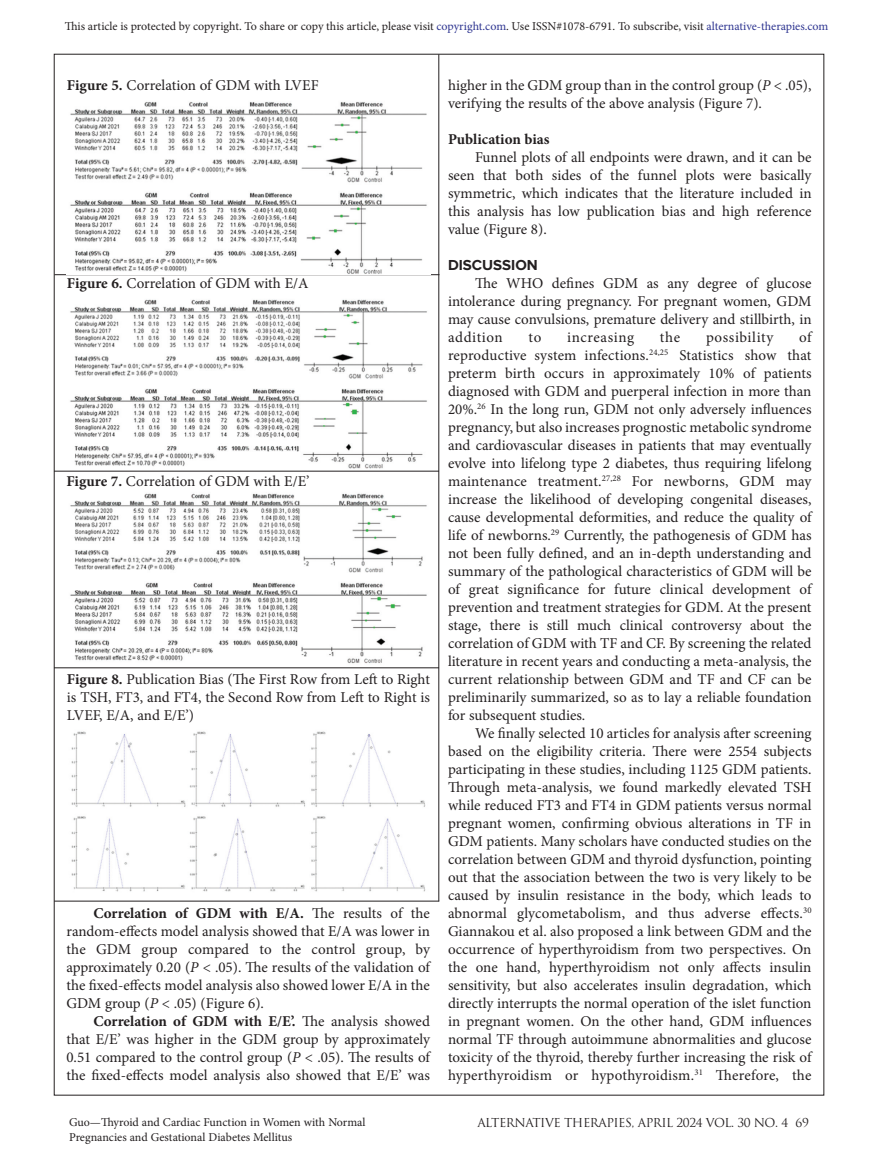
<style>
.page{position:relative;width:878px;height:1175px;background:#fff}
.page>*{position:absolute;margin:0;border:0;box-sizing:border-box;transform-origin:0 0}
.t1{font:15px/18px "Minion Pro";color:#231f20;text-align:justify}
.t2{font:15px "Minion Pro";letter-spacing:.04em;color:#231f20}
.t3{font:700 15px "Minion Pro";color:#231f20}
.t4{font:700 15px "Proxima Nova";color:#231f20}
.Article_Footer_Title{font:12px/14.4px "Minion Pro";color:#231f20}
.Issue___Volume{font:12px "Trajan Pro";letter-spacing:-.04em;color:#231f20}
.s1{color:#2d3490}
.s2{font-weight:700}
.s3{font-style:italic}
</style>
<div class="page">
<hr style="left:54px;top:274px;width:385px;height:1px;background:#231f20">
<img style="left:67px;top:102px;width:363px;height:173px">
<img style="left:67px;top:299px;width:363px;height:172px">
<img style="left:67px;top:493px;width:363px;height:176px">
<img style="left:71px;top:731px;width:355px;height:161px">
<hr style="left:438px;top:54px;width:1px;height:847px;background:#231f20">
<hr style="left:54px;top:471px;width:385px;height:1px;background:#231f20">
<hr style="left:54px;top:667px;width:385px;height:1px;background:#231f20">
<hr style="left:54px;top:900px;width:385px;height:1px;background:#231f20">
<p class="Article_Footer_Title" style="left:65px;top:19px;width:765px">This article is protected by copyright. To share or copy this article, please visit <span class="s1">copyright.com</span>. Use ISSN#1078-6791. To subscribe, visit <span class="s1">alternative-therapies.com</span></p>
<p class="t1" style="left:67px;top:76px;width:253px"><span class="s2">Figure 5.</span> Correlation of GDM with LVEF</p>
<p class="t1" style="left:67px;top:274px;width:243px"><span class="s2">Figure 6.</span> Correlation of GDM with E/A</p>
<p class="t1" style="left:66px;top:472px;width:244px"><span class="s2">Figure 7.</span> Correlation of GDM with E/E’</p>
<p class="t1" style="left:67px;top:670px;width:364px"><span class="s2">Figure 8.</span> Publication Bias (The First Row from Left to Right is TSH, FT3, and FT4, the Second Row from Left to Right is LVEF, E/A, and E/E’)</p>
<p class="t1" style="left:66px;top:904px;width:365px;text-indent:27px"><span class="s2">Correlation of GDM with E/A.</span> The results of the random-effects model analysis showed that E/A was lower in the GDM group compared to the control group, by approximately 0.20 (<span class="s3">P</span> &lt; .05). The results of the validation of the fixed-effects model analysis also showed lower E/A in the GDM group (<span class="s3">P</span> &lt; .05) (Figure 6).</p>
<p class="t1" style="left:66px;top:1012px;width:365px;text-indent:27px"><span class="s2">Correlation of GDM with E/E’.</span> The analysis showed that E/E’ was higher in the GDM group by approximately 0.51 compared to the control group (<span class="s3">P</span> &lt; .05). The results of the fixed-effects model analysis also showed that E/E’ was</p>
<p class="t1" style="left:448px;top:76px;width:365px">higher in the GDM group than in the control group (<span class="s3">P</span> &lt; .05), verifying the results of the above analysis (Figure 7).</p>
<p class="t3" style="left:448px;top:129px;width:103px">Publication bias</p>
<p class="t1" style="left:448px;top:148px;width:365px;text-indent:27px">Funnel plots of all endpoints were drawn, and it can be seen that both sides of the funnel plots were basically symmetric, which indicates that the literature included in this analysis has low publication bias and high reference value (Figure 8).</p>
<p class="t4" style="left:448px;top:256px;width:91px">DISCUSSION</p>
<p class="t1" style="left:448px;top:274px;width:365px;text-indent:27px">The WHO defines GDM as any degree of glucose intolerance during pregnancy. For pregnant women, GDM may cause convulsions, premature delivery and stillbirth, in addition</p>
<p class="t1" style="left:448px;top:328px;width:365px;text-indent:351px">of reproductive system infections.<sup>24,25</sup> Statistics show that preterm birth occurs in approximately 10% of patients diagnosed with GDM and puerperal infection in more than 20%.<sup>26</sup> In the long run, GDM not only adversely influences pregnancy, but also increases prognostic metabolic syndrome and cardiovascular diseases in patients that may eventually evolve into lifelong type 2 diabetes, thus requiring lifelong maintenance treatment.<sup>27,28</sup> For newborns, GDM may increase the likelihood of developing congenital diseases, cause developmental deformities, and reduce the quality of life of newborns.<sup>29</sup> Currently, the pathogenesis of GDM has not been fully defined, and an in-depth understanding and summary of the pathological characteristics of GDM will be of great significance for future clinical development of prevention and treatment strategies for GDM. At the present stage, there is still much clinical controversy about the correlation of GDM with TF and CF. By screening the related literature in recent years and conducting a meta-analysis, the current relationship between GDM and TF and CF can be preliminarily summarized, so as to lay a reliable foundation for subsequent studies.</p>
<p class="t1" style="left:448px;top:724px;width:365px;text-indent:27px">We finally selected 10 articles for analysis after screening based on the eligibility criteria. There were 2554 subjects participating in these studies, including 1125 GDM patients.<br>Through meta-analysis, we found markedly elevated TSH while reduced FT3 and FT4 in GDM patients versus normal pregnant women, confirming obvious alterations in TF in GDM patients. Many scholars have conducted studies on the correlation between GDM and thyroid dysfunction, pointing out that the association between the two is very likely to be caused by insulin resistance in the body, which leads to abnormal glycometabolism, and thus adverse effects.<sup>30<br></sup>Giannakou et al. also proposed a link between GDM and the occurrence of hyperthyroidism from two perspectives. On the one hand, hyperthyroidism not only affects insulin sensitivity, but also accelerates insulin degradation, which directly interrupts the normal operation of the islet function in pregnant women. On the other hand, GDM influences normal TF through autoimmune abnormalities and glucose toxicity of the thyroid, thereby further increasing the risk of hyperthyroidism or hypothyroidism.<sup>31</sup> Therefore, the</p>
<p class="t1" style="left:528px;top:328px;width:14px">to</p>
<p class="t2" style="left:567px;top:327px;width:68px">increasing</p>
<p class="t1" style="left:660px;top:328px;width:22px">the</p>
<p class="t2" style="left:706px;top:327px;width:69px">possibility</p>
<p class="Article_Footer_Title" style="left:69px;top:1115px;width:298px">Guo—Thyroid and Cardiac Function in Women with Normal<br>Pregnancies and Gestational Diabetes Mellitus</p>
<p class="Issue___Volume" style="left:477px;top:1114px;width:333px">ALTERNATIVE THERAPIES, APRIL 2024 VOL. 30 NO. 4 69</p>
</div>
